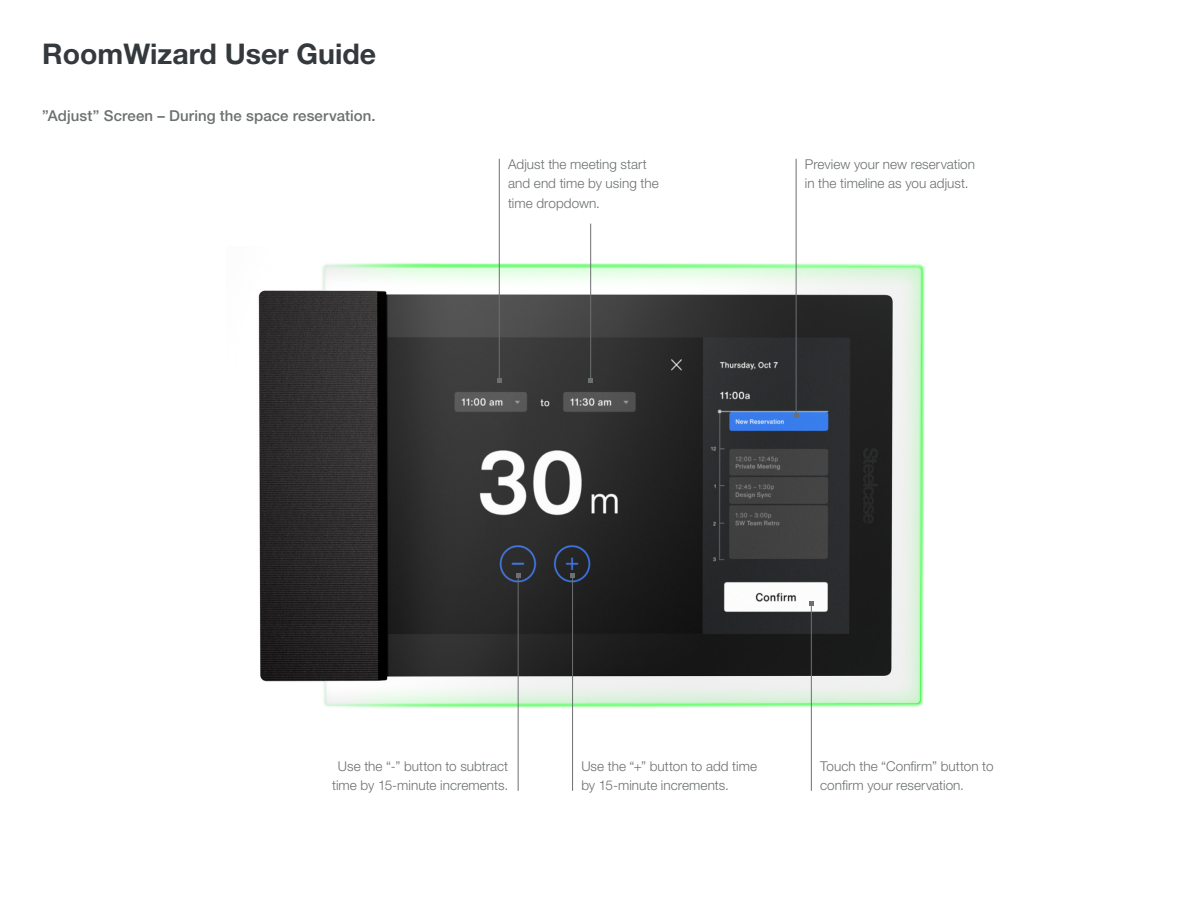
<style>
.page{position:relative;width:1188px;height:918px;background:#fff}
.page>*{position:absolute;margin:0;border:0;box-sizing:border-box;transform-origin:0 0}
.Headline__large_gap{font:700 28.5px "Helvetica Neue LT Pro";color:#33393c}
.Body_Copy_-_MOD{font:500 15px "Helvetica Neue LT Pro";letter-spacing:.01em;color:#6c7070}
.Callout_Body_-_MOD{font:300 13.5px/19.5px "Helvetica Neue LT Pro";letter-spacing:.005em;color:#6c7070}
</style>
<div class="page">
<img style="left:258px;top:246px;width:667px;height:476px">
<hr style="left:499px;top:159px;width:1px;height:221px;background:#6c7070">
<svg style="left:497px;top:378px;width:4px;height:4px"></svg>
<hr style="left:590px;top:224px;width:1px;height:156px;background:#6c7070">
<svg style="left:589px;top:378px;width:4px;height:4px"></svg>
<hr style="left:572px;top:575px;width:1px;height:216px;background:#6c7070">
<svg style="left:571px;top:573px;width:4px;height:4px"></svg>
<hr style="left:518px;top:575px;width:1px;height:216px;background:#6c7070">
<svg style="left:516px;top:573px;width:4px;height:4px"></svg>
<hr style="left:811px;top:603px;width:1px;height:188px;background:#6c7070">
<svg style="left:809px;top:601px;width:4px;height:4px"></svg>
<hr style="left:796px;top:159px;width:1px;height:257px;background:#6c7070">
<svg style="left:794px;top:414px;width:4px;height:4px"></svg>
<p class="Headline__large_gap" style="left:42px;top:35px;width:335px">RoomWizard User Guide</p>
<p class="Body_Copy_-_MOD" style="left:42px;top:107px;width:335px">”Adjust” Screen – During the space reservation.</p>
<p class="Callout_Body_-_MOD" style="left:508px;top:154px;width:152px">Adjust the meeting start and end time by using the time dropdown.</p>
<p class="Callout_Body_-_MOD" style="left:805px;top:154px;width:172px">Preview your new reservation in the timeline as you adjust.</p>
<p class="Callout_Body_-_MOD" style="left:332px;top:756px;width:178px;text-align:center">Use the “-” button to subtract time by 15-minute increments.</p>
<p class="Callout_Body_-_MOD" style="left:820px;top:756px;width:175px">Touch the “Confirm” button to confirm your reservation.</p>
<p class="Callout_Body_-_MOD" style="left:581px;top:756px;width:177px">Use the “+” button to add time by 15-minute increments.</p>
</div>
